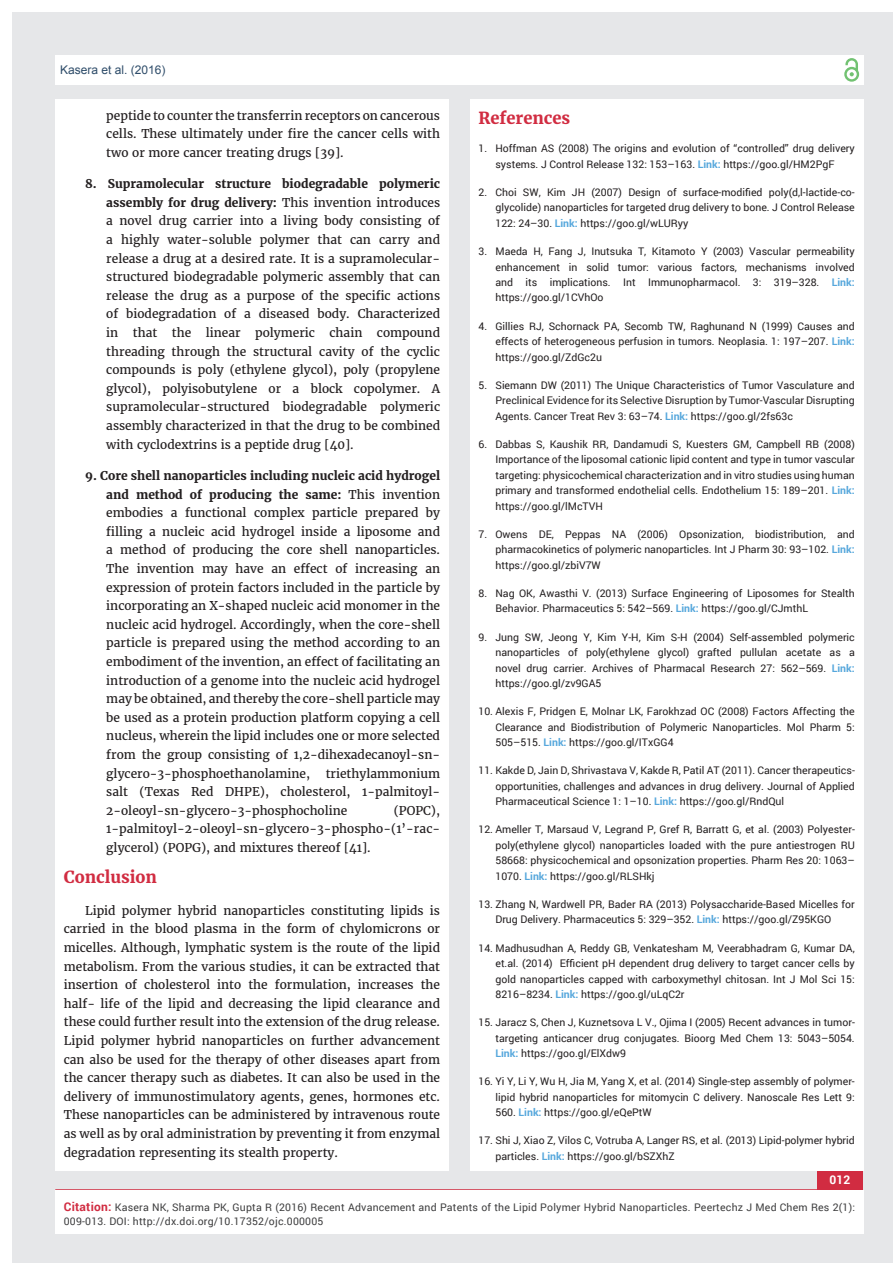
<style>
.page{position:relative;width:893px;height:1263px;background:#fff}
.page>*{position:absolute;margin:0;border:0;box-sizing:border-box;transform-origin:0 0}
.t1{font:700 16.5px "Merriweather";color:#d12c41}
.t2{font:12px/18.6px "Merriweather";color:#231f20;text-align:justify}
.t3{font:12px "Arial";color:#2f4d6a}
.t4{font:700 12px "Roboto";color:#fff}
.t5{font:10.5px/15.5px "Roboto";color:#231f20;text-align:justify}
.t6{font:10.5px/13.5px "Roboto";letter-spacing:.02em;color:#3e3e3f}
.s1{font-weight:700}
.s2{font-weight:700;color:#56a7dc}
.s3{font-weight:700;font-size:12px;color:#d12c41}
</style>
<div class="page">
<div style="left:13px;top:13px;width:880px;height:1250px;background:#e6e7e9"></div>
<div style="left:55px;top:55px;width:808px;height:29px;background:#fff"></div>
<div style="left:844px;top:67px;width:15px;height:15px;border:2px solid #72c272;border-radius:50%"></div>
<svg style="left:844px;top:58px;width:15px;height:18px"></svg>
<hr style="left:55px;top:1189px;width:808px;height:2px;background:#d12c41">
<div style="left:817px;top:1168px;width:46px;height:44px;background:#d12c41"></div>
<div style="left:55px;top:1190px;width:808px;height:43px;background:#fff"></div>
<div style="left:55px;top:99px;width:394px;height:1072px;background:#fff"></div>
<div style="left:470px;top:99px;width:393px;height:1072px;background:#fff"></div>
<p class="t3" style="left:60px;top:63px;width:107px">Kasera et al. (2016)</p>
<p class="t2" style="left:106px;top:106px;width:335px">peptide to counter the transferrin receptors on cancerous cells. These ultimately under fire the cancer cells with two or more cancer treating drugs [39].</p>
<p class="t2" style="left:106px;top:175px;width:335px;text-indent:-21px"><span class="s1">8. Supramolecular structure biodegradable polymeric assembly for drug delivery:</span> This invention introduces a novel drug carrier into a living body consisting of a highly water-soluble polymer that can carry and release a drug at a desired rate. It is a supramolecular&shy;structured biodegradable polymeric assembly that can release the drug as a purpose of the specific actions of biodegradation of a diseased body. Characterized in that the linear polymeric chain compound threading through the structural cavity of the cyclic compounds is poly (ethylene glycol), poly (propylene glycol), polyisobutylene or a block copolymer. A supramolecular-structured biodegradable polymeric assembly characterized in that the drug to be combined with cyclodextrins is a peptide drug [40].</p>
<p class="t2" style="left:106px;top:466px;width:335px;text-indent:-21px"><span class="s1">9. Core shell nanoparticles including nucleic acid hydrogel and method of producing the same:</span> This invention embodies a functional complex particle prepared by filling a nucleic acid hydrogel inside a liposome and a method of producing the core shell nanoparticles.<br>The invention may have an effect of increasing an expression of protein factors included in the particle by incorporating an X-shaped nucleic acid monomer in the nucleic acid hydrogel. Accordingly, when the core-shell particle is prepared using the method according to an embodiment of the invention, an effect of facilitating an introduction of a genome into the nucleic acid hydrogel may be obtained, and thereby the core-shell particle may be used as a protein production platform copying a cell nucleus, wherein the lipid includes one or more selected from the group consisting of 1,2-dihexadecanoyl-sn&shy;glycero-3-phosphoethanolamine,</p>
<p class="t2" style="left:106px;top:764px;width:335px;text-indent:219px">triethylammonium salt (Texas Red DHPE), cholesterol, 1-palmitoyl-2-oleoyl-sn-glycero-3-phosphocholine</p>
<p class="t2" style="left:106px;top:801px;width:335px;text-indent:287px">(POPC), 1-palmitoyl-2-oleoyl-sn-glycero-3-phospho-(1’-rac&shy;glycerol) (POPG), and mixtures thereof [41].</p>
<h1 class="t1" style="left:64px;top:867px;width:95px">Conclusion</h1>
<p class="t2" style="left:64px;top:901px;width:378px;text-indent:21px">Lipid polymer hybrid nanoparticles constituting lipids is carried in the blood plasma in the form of chylomicrons or micelles. Although, lymphatic system is the route of the lipid metabolism. From the various studies, it can be extracted that insertion of cholesterol into the formulation, increases the half- life of the lipid and decreasing the lipid clearance and these could further result into the extension of the drug release.<br>Lipid polymer hybrid nanoparticles on further advancement can also be used for the therapy of other diseases apart from the cancer therapy such as diabetes. It can also be used in the delivery of immunostimulatory agents, genes, hormones etc.<br>These nanoparticles can be administered by intravenous route as well as by oral administration by preventing it from enzymal degradation representing its stealth property.</p>
<h1 class="t1" style="left:478px;top:108px;width:93px">References</h1>
<p class="t5" style="left:478px;top:141px;width:378px;text-align:center">1. Hoffman AS (2008) The origins and evolution of “controlled” drug delivery systems. J Control Release 132: 153–163. <span class="s2">Link:</span> https://goo.gl/HM2PgF</p>
<p class="t5" style="left:495px;top:184px;width:361px;text-indent:-17px">2. Choi SW, Kim JH (2007) Design of surface-modified poly(d,l-lactide-co&shy;glycolide) nanoparticles for targeted drug delivery to bone. J Control Release 122: 24–30. <span class="s2">Link:</span> https://goo.gl/wLURyy</p>
<p class="t5" style="left:495px;top:243px;width:361px;text-indent:-17px">3. Maeda H, Fang J, Inutsuka T, Kitamoto Y (2003) Vascular permeability enhancement in solid tumor: various factors, mechanisms involved and its implications. Int Immunopharmacol. 3: 319–328. <span class="s2">Link: </span>https://goo.gl/1CVhOo</p>
<p class="t5" style="left:495px;top:318px;width:361px;text-indent:-17px">4. Gillies RJ, Schornack PA, Secomb TW, Raghunand N (1999) Causes and effects of heterogeneous perfusion in tumors. Neoplasia. 1: 197–207. <span class="s2">Link: </span>https://goo.gl/ZdGc2u</p>
<p class="t5" style="left:495px;top:377px;width:361px;text-indent:-17px">5. Siemann DW (2011) The Unique Characteristics of Tumor Vasculature and Preclinical Evidence for its Selective Disruption by Tumor-Vascular Disrupting Agents. Cancer Treat Rev 3: 63–74. <span class="s2">Link:</span> https://goo.gl/2fs63c</p>
<p class="t5" style="left:495px;top:436px;width:361px;text-indent:-17px">6. Dabbas S, Kaushik RR, Dandamudi S, Kuesters GM, Campbell RB (2008)<br>Importance of the liposomal cationic lipid content and type in tumor vascular targeting: physicochemical characterization and in vitro studies using human primary and transformed endothelial cells. Endothelium 15: 189–201. <span class="s2">Link: </span>https://goo.gl/lMcTVH</p>
<p class="t5" style="left:495px;top:526px;width:361px;text-indent:-17px">7. Owens DE, Peppas NA (2006) Opsonization, biodistribution, and pharmacokinetics of polymeric nanoparticles. Int J Pharm 30: 93–102. <span class="s2">Link: </span>https://goo.gl/zbiV7W</p>
<p class="t5" style="left:495px;top:585px;width:361px;text-indent:-17px">8. Nag OK, Awasthi V. (2013) Surface Engineering of Liposomes for Stealth<br>Behavior. Pharmaceutics 5: 542–569. <span class="s2">Link:</span> https://goo.gl/CJmthL</p>
<p class="t5" style="left:495px;top:629px;width:361px;text-indent:-17px">9. Jung SW, Jeong Y, Kim Y-H, Kim S-H (2004) Self-assembled polymeric nanoparticles of poly(ethylene glycol) grafted pullulan acetate as a novel drug carrier. Archives of Pharmacal Research 27: 562–569. <span class="s2">Link: </span>https://goo.gl/zv9GA5</p>
<p class="t5" style="left:495px;top:703px;width:361px;text-indent:-17px">10. Alexis F, Pridgen E, Molnar LK, Farokhzad OC (2008) Factors Affecting the Clearance and Biodistribution of Polymeric Nanoparticles. Mol Pharm 5:<br>505–515. <span class="s2">Link:</span> https://goo.gl/ITxGG4</p>
<p class="t5" style="left:495px;top:763px;width:361px;text-indent:-17px">11. Kakde D, Jain D, Shrivastava V, Kakde R, Patil AT (2011). Cancer therapeutics&shy;opportunities, challenges and advances in drug delivery. Journal of Applied Pharmaceutical Science 1: 1–10. <span class="s2">Link:</span> https://goo.gl/RndQul</p>
<p class="t5" style="left:495px;top:822px;width:361px;text-indent:-17px">12. Ameller T, Marsaud V, Legrand P, Gref R, Barratt G, et al. (2003) Polyester&shy;poly(ethylene glycol) nanoparticles loaded with the pure antiestrogen RU 58668: physicochemical and opsonization properties. Pharm Res 20: 1063– 1070. <span class="s2">Link:</span> https://goo.gl/RLSHkj</p>
<p class="t5" style="left:495px;top:896px;width:361px;text-indent:-17px">13. Zhang N, Wardwell PR, Bader RA (2013) Polysaccharide-Based Micelles for<br>Drug Delivery. Pharmaceutics 5: 329–352. <span class="s2">Link:</span> https://goo.gl/Z95KGO</p>
<p class="t5" style="left:495px;top:940px;width:361px;text-indent:-17px">14. Madhusudhan A, Reddy GB, Venkatesham M, Veerabhadram G, Kumar DA, et.al. (2014) Efficient pH dependent drug delivery to target cancer cells by gold nanoparticles capped with carboxymethyl chitosan. Int J Mol Sci 15:<br>8216–8234. <span class="s2">Link:</span> https://goo.gl/uLqC2r</p>
<p class="t5" style="left:495px;top:1014px;width:361px;text-indent:-17px">15. Jaracz S, Chen J, Kuznetsova L V., Ojima I (2005) Recent advances in tumor&shy;targeting anticancer drug conjugates. Bioorg Med Chem 13: 5043–5054.<br><span class="s2">Link:</span> https://goo.gl/ElXdw9</p>
<p class="t5" style="left:495px;top:1074px;width:361px;text-indent:-17px">16. Yi Y, Li Y, Wu H, Jia M, Yang X, et al. (2014) Single-step assembly of polymer&shy;lipid hybrid nanoparticles for mitomycin C delivery. Nanoscale Res Lett 9:<br>560. <span class="s2">Link:</span> https://goo.gl/eQePtW</p>
<p class="t5" style="left:495px;top:1133px;width:361px;text-indent:-17px">17. Shi J, Xiao Z, Vilos C, Votruba A, Langer RS, et al. (2013) Lipid-polymer hybrid particles. <span class="s2">Link:</span> https://goo.gl/bSZXhZ</p>
<p class="t4" style="left:829px;top:1172px;width:22px">012</p>
<p class="t6" style="left:64px;top:1200px;width:793px"><span class="s3">Citation:</span> Kasera NK, Sharma PK, Gupta R (2016) Recent Advancement and Patents of the Lipid Polymer Hybrid Nanoparticles. Peertechz J Med Chem Res 2(1):<br>009-013. DOI: http://dx.doi.org/10.17352/ojc.000005</p>
</div>
